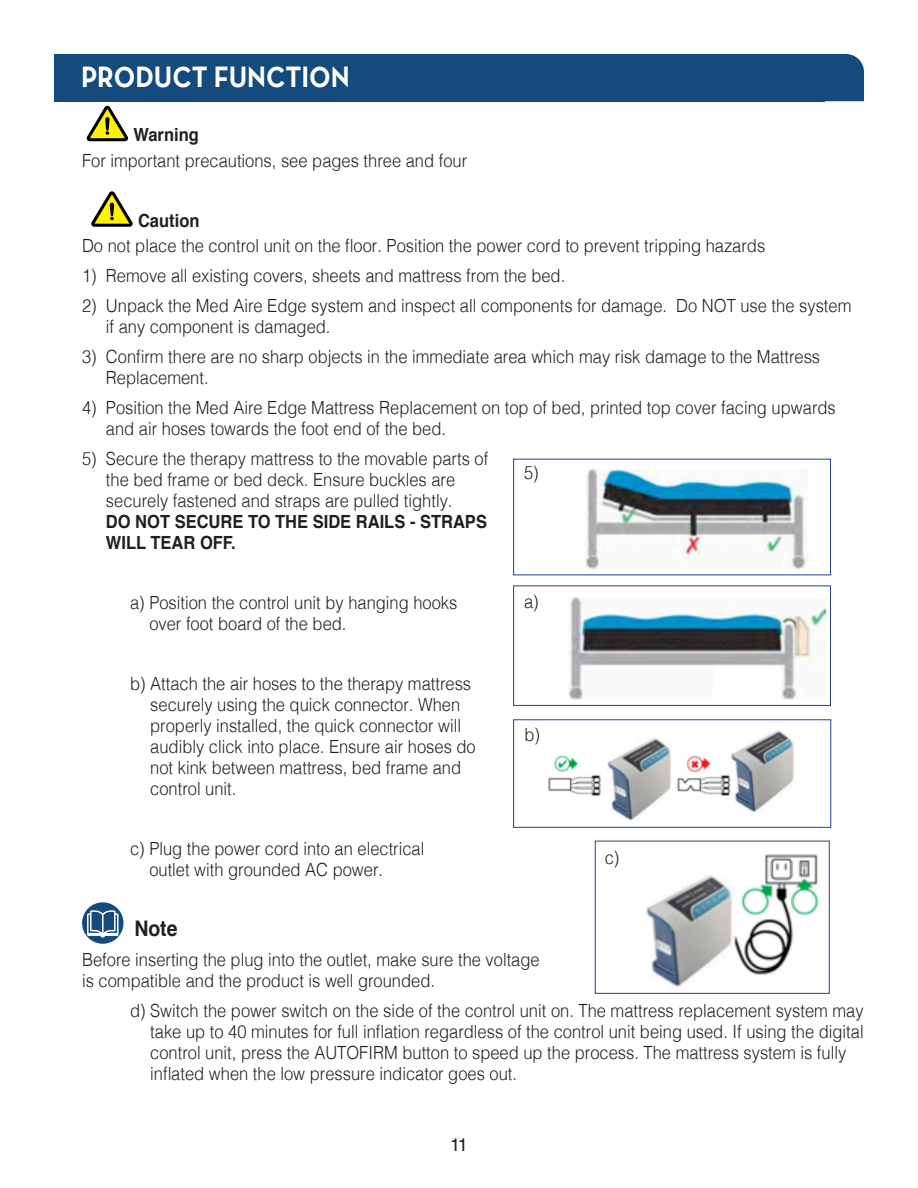
<style>
.page{position:relative;width:918px;height:1188px;background:#fff}
.page>*{position:absolute;margin:0;border:0;box-sizing:border-box;transform-origin:0 0}
.t1{font:700 29.7px "Neutraface Text TT";color:#fff;scale:.91 1}
.Head_2{font:700 21.45px "Helvetica";color:#231f20;scale:.91 1}
.text_main{font:300 18.15px/21px "Helvetica";color:#231f20;scale:.91 1}
.small_head_2{font:700 18.15px "Helvetica";color:#231f20;scale:.91 1}
.text{font:300 18.15px "Helvetica";color:#231f20;scale:.91 1}
.t2{font:18px "Helvetica LT Std";color:#231f20}
.s1{font-weight:700}
</style>
<div class="page">
<div style="left:825px;top:54px;width:39px;height:47px;background:#144a7c"></div>
<div style="left:54px;top:54px;width:771px;height:47px;background:#144a7c"></div>
<svg style="left:87px;top:106px;width:41px;height:35px"></svg>
<svg style="left:91px;top:191px;width:42px;height:36px"></svg>
<div style="left:82px;top:902px;width:41px;height:42px;background:#144a7c;border-radius:50%"></div>
<svg style="left:87px;top:910px;width:32px;height:27px"></svg>
<img style="left:548px;top:730px;width:246px;height:91px">
<div style="left:513px;top:720px;width:318px;height:108px;border:1px solid #253f8e"></div>
<img style="left:646px;top:854px;width:173px;height:133px">
<div style="left:595px;top:841px;width:234px;height:153px;border:1px solid #253f8e"></div>
<img style="left:585px;top:469px;width:223px;height:100px">
<img style="left:568px;top:597px;width:258px;height:103px">
<div style="left:513px;top:586px;width:318px;height:120px;border:1px solid #253f8e"></div>
<p class="t1" style="left:81px;top:57px;width:297px">PRODUCT FUNCTION</p>
<p class="small_head_2" style="left:134px;top:120px;width:73px">Warning</p>
<p class="text_main" style="left:82px;top:149px;width:425px">For important precautions, see pages three and four</p>
<p class="small_head_2" style="left:138px;top:206px;width:69px">Caution</p>
<p class="text_main" style="left:82px;top:234px;width:752px">Do not place the control unit on the floor. Position the power cord to prevent tripping hazards</p>
<p class="text_main" style="left:82px;top:264px;width:533px">1) Remove all existing covers, sheets and mattress from the bed.</p>
<p class="text_main" style="left:106px;top:294px;width:821px;text-indent:-24px">2) Unpack the Med Aire Edge system and inspect all components for damage. Do NOT use the system if any component is damaged.</p>
<p class="text_main" style="left:106px;top:345px;width:786px;text-indent:-24px">3) Confirm there are no sharp objects in the immediate area which may risk damage to the Mattress<br>Replacement.</p>
<p class="text_main" style="left:106px;top:396px;width:804px;text-indent:-24px">4) Position the Med Aire Edge Mattress Replacement on top of bed, printed top cover facing upwards and air hoses towards the foot end of the bed.</p>
<p class="text_main" style="left:106px;top:447px;width:422px;text-indent:-24px">5) Secure the therapy mattress to the movable parts of the bed frame or bed deck. Ensure buckles are securely fastened and straps are pulled tightly.<br><span class="s1">DO NOT SECURE TO THE SIDE RAILS - STRAPS WILL TEAR OFF.</span></p>
<p class="text" style="left:524px;top:458px;width:18px">5)</p>
<p class="text_main" style="left:149px;top:591px;width:340px;text-indent:-19px">a) Position the control unit by hanging hooks over foot board of the bed.</p>
<p class="text_main" style="left:150px;top:672px;width:359px;text-indent:-20px">b) Attach the air hoses to the therapy mattress securely using the quick connector. When properly installed, the quick connector will audibly click into place. Ensure air hoses do not kink between mattress, bed frame and control unit.</p>
<p class="text_main" style="left:149px;top:837px;width:304px;text-indent:-19px">c) Plug the power cord into an electrical outlet with grounded AC power.</p>
<p class="text" style="left:524px;top:586px;width:18px">a)</p>
<p class="text" style="left:524px;top:719px;width:19px">b)</p>
<p class="text" style="left:605px;top:842px;width:18px">c)</p>
<p class="Head_2" style="left:134px;top:911px;width:49px">Note</p>
<p class="text_main" style="left:82px;top:948px;width:504px">Before inserting the plug into the outlet, make sure the voltage is compatible and the product is well grounded.</p>
<p class="text_main" style="left:150px;top:999px;width:786px;text-indent:-20px">d) Switch the power switch on the side of the control unit on. The mattress replacement system may take up to 40 minutes for full inflation regardless of the control unit being used. If using the digital control unit, press the AUTOFIRM button to speed up the process. The mattress system is fully inflated when the low pressure indicator goes out.</p>
<p class="t2" style="left:450px;top:1135px;width:19px">11</p>
</div>
